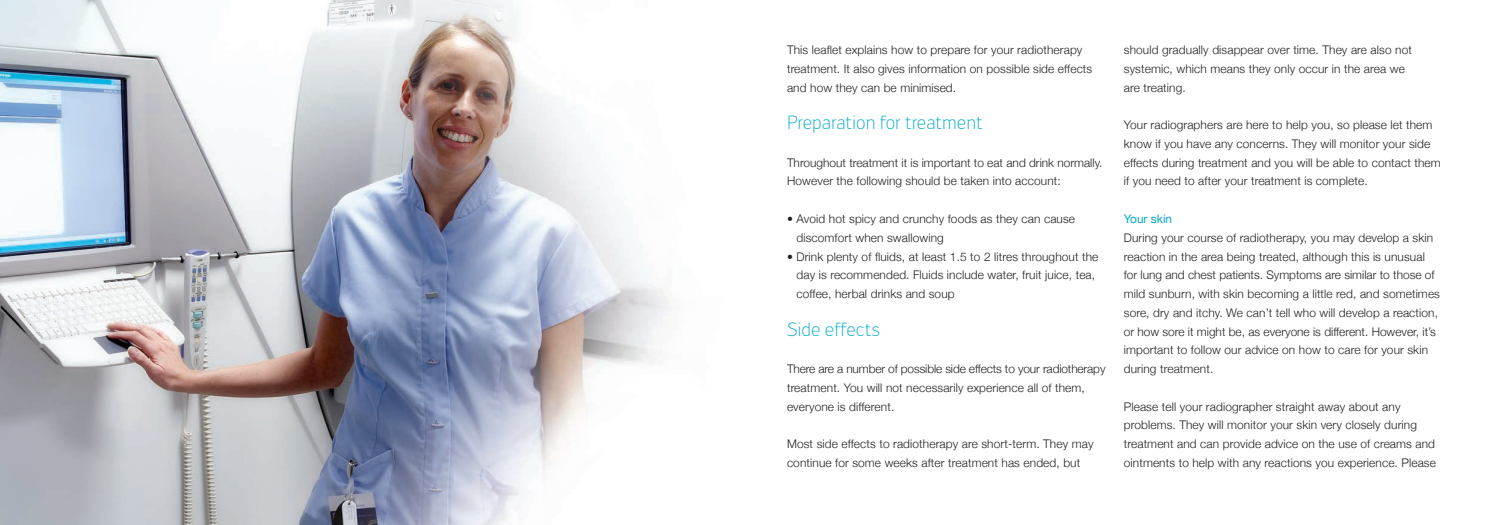
<style>
.page{position:relative;width:1489px;height:525px;background:#fff}
.page>*{position:absolute;margin:0;border:0;box-sizing:border-box;transform-origin:0 0}
.t1{font:300 18.75px "Engel New Sans CE";color:#00a9cc}
.t2{font:300 11.88px/18.8px "Helvetica Neue";letter-spacing:.01em;color:#231f20}
.t3{font:11.88px "Helvetica Neue";color:#00a9cc}
</style>
<div class="page">
<img style="left:0;top:0;width:672px;height:524px">
<p class="t2" style="left:787px;top:40px;width:307px">This leaflet explains how to prepare for your radiotherapy treatment. It also gives information on possible side effects and how they can be minimised.</p>
<h1 class="t1" style="left:787px;top:111px;width:197px">Preparation for treatment</h1>
<p class="t2" style="left:787px;top:152px;width:317px">Throughout treatment it is important to eat and drink normally.<br>However the following should be taken into account:</p>
<p class="t2" style="left:796px;top:208px;width:280px;text-indent:-9px">• Avoid hot spicy and crunchy foods as they can cause discomfort when swallowing</p>
<p class="t2" style="left:796px;top:246px;width:303px;text-indent:-9px">• Drink plenty of fluids, at least 1.5 to 2 litres throughout the day is recommended. Fluids include water, fruit juice, tea, coffee, herbal drinks and soup</p>
<h1 class="t1" style="left:787px;top:318px;width:94px">Side effects</h1>
<p class="t2" style="left:787px;top:358px;width:320px">There are a number of possible side effects to your radiotherapy treatment. You will not necessarily experience all of them, everyone is different.</p>
<p class="t2" style="left:787px;top:433px;width:308px">Most side effects to radiotherapy are short-term. They may continue for some weeks after treatment has ended, but</p>
<p class="t2" style="left:1123px;top:40px;width:289px">should gradually disappear over time. They are also not systemic, which means they only occur in the area we are treating.</p>
<p class="t2" style="left:1123px;top:115px;width:318px">Your radiographers are here to help you, so please let them know if you have any concerns. They will monitor your side effects during treatment and you will be able to contact them if you need to after your treatment is complete.</p>
<p class="t3" style="left:1123px;top:210px;width:50px">Your skin</p>
<p class="t2" style="left:1123px;top:227px;width:317px">During your course of radiotherapy, you may develop a skin reaction in the area being treated, although this is unusual for lung and chest patients. Symptoms are similar to those of mild sunburn, with skin becoming a little red, and sometimes sore, dry and itchy. We can’t tell who will develop a reaction, or how sore it might be, as everyone is different. However, it’s important to follow our advice on how to care for your skin during treatment.</p>
<p class="t2" style="left:1123px;top:396px;width:313px">Please tell your radiographer straight away about any problems. They will monitor your skin very closely during treatment and can provide advice on the use of creams and ointments to help with any reactions you experience. Please</p>
</div>
